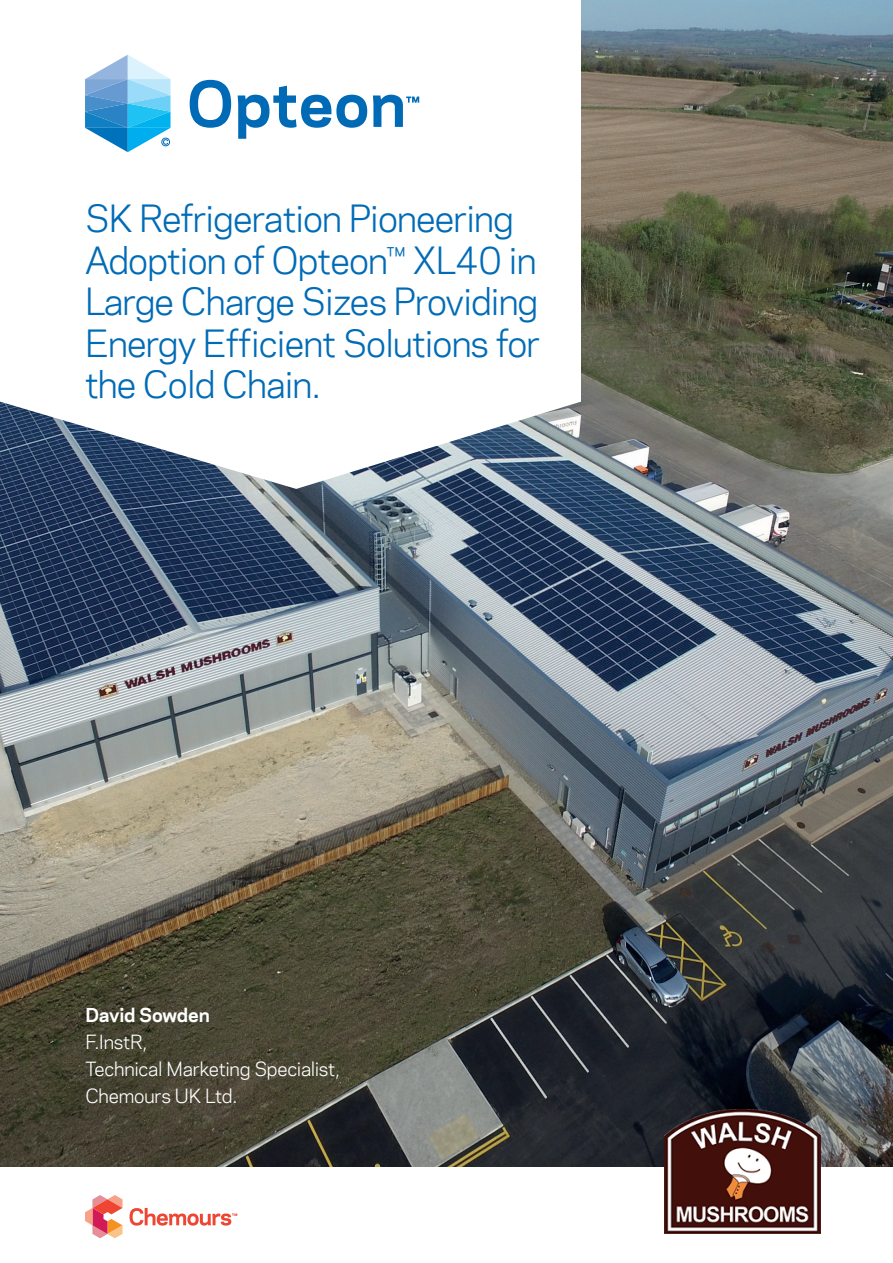
<style>
.page{position:relative;width:893px;height:1263px;background:#fff}
.page>*{position:absolute;margin:0;border:0;box-sizing:border-box;transform-origin:0 0}
.t1{font:34.5px/41.4px "Chemours Sans";letter-spacing:-.025em;color:#006bb6}
.t2{font:18px/27px "Chemours Sans";letter-spacing:-.015em;color:#fff}
.t3{font:700 18px "Chemours Sans";letter-spacing:-.01em;color:#fff}
</style>
<div class="page">
<img style="left:0;top:0;width:893px;height:1166px">
<svg style="left:0;top:0;width:581px;height:489px"></svg>
<svg style="left:190px;top:80px;width:41px;height:48px"></svg>
<svg style="left:238px;top:86px;width:129px;height:53px"></svg>
<svg style="left:373px;top:95px;width:46px;height:32px"></svg>
<svg style="left:85px;top:55px;width:86px;height:97px"></svg>
<svg style="left:85px;top:1195px;width:38px;height:43px"></svg>
<svg style="left:130px;top:1208px;width:107px;height:17px"></svg>
<img style="left:665px;top:1109px;width:156px;height:125px">
<p class="t1" style="left:85px;top:197px;width:457px">SK Refrigeration Pioneering<br>Adoption of Opteon™ XL40 in<br>Large Charge Sizes Providing<br>Energy Efficient Solutions for the Cold Chain.</p>
<p class="t3" style="left:85px;top:1002px;width:126px">David Sowden</p>
<p class="t2" style="left:85px;top:1028px;width:256px">F.InstR,<br>Technical Marketing Specialist,<br>Chemours UK Ltd.</p>
</div>
